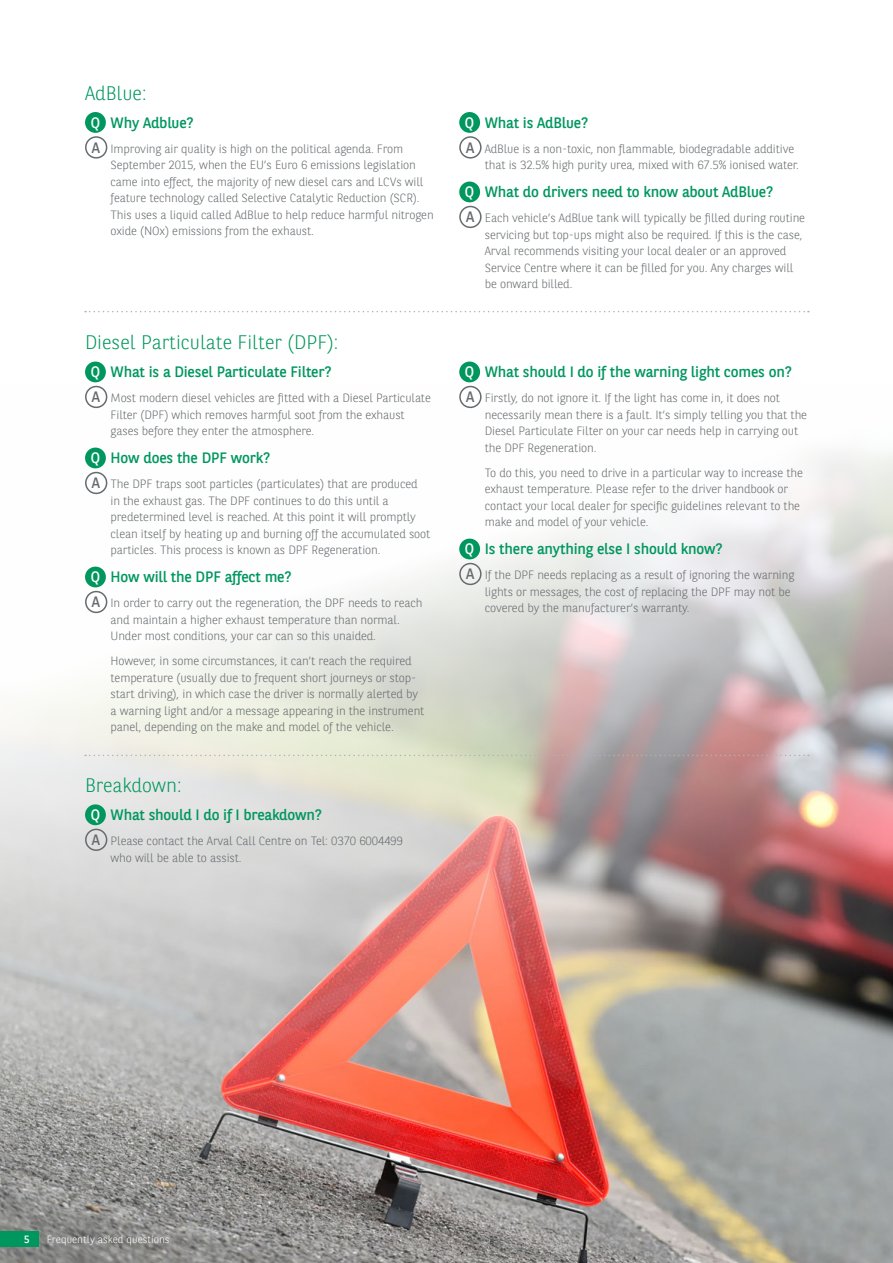
<style>
.page{position:relative;width:893px;height:1263px;background:#fff}
.page>*{position:absolute;margin:0;border:0;box-sizing:border-box;transform-origin:0 0}
.Intro_copy{font:300 19.5px "BNPP Sans";color:#00975f}
.Question{font:15px "BNPP Sans";letter-spacing:-.01em;color:#00975f}
.t1{font:15px "BNPP Sans";color:#fff}
.t2{font:15px "BNPP Sans";color:#666b6e}
.Answer{font:300 12px/16.5px "BNPP Sans";letter-spacing:-.01em;color:#666b6e}
.t3{font:300 10.5px "BNPP Sans";color:#fff}
.t4{font:10.5px "BNPP Sans";color:#fff}
</style>
<div class="page">
<img style="left:0;top:385px;width:893px;height:878px">
<div style="left:85px;top:112px;width:21px;height:21px;background:#00975f;border-radius:50%"></div>
<div style="left:85px;top:136px;width:22px;height:23px;border:2px solid #666b6e;border-radius:50%"></div>
<div style="left:459px;top:112px;width:21px;height:21px;background:#00975f;border-radius:50%"></div>
<div style="left:459px;top:136px;width:23px;height:23px;border:2px solid #666b6e;border-radius:50%"></div>
<div style="left:459px;top:182px;width:21px;height:20px;background:#00975f;border-radius:50%"></div>
<div style="left:459px;top:206px;width:23px;height:22px;border:2px solid #666b6e;border-radius:50%"></div>
<div style="left:85px;top:804px;width:21px;height:21px;background:#00975f;border-radius:50%"></div>
<div style="left:85px;top:829px;width:22px;height:22px;border:2px solid #666b6e;border-radius:50%"></div>
<div style="left:85px;top:362px;width:21px;height:20px;background:#00975f;border-radius:50%"></div>
<div style="left:85px;top:386px;width:22px;height:22px;border:2px solid #666b6e;border-radius:50%"></div>
<div style="left:85px;top:448px;width:21px;height:20px;background:#00975f;border-radius:50%"></div>
<div style="left:85px;top:472px;width:22px;height:22px;border:2px solid #666b6e;border-radius:50%"></div>
<div style="left:85px;top:567px;width:21px;height:20px;background:#00975f;border-radius:50%"></div>
<div style="left:85px;top:591px;width:22px;height:22px;border:2px solid #666b6e;border-radius:50%"></div>
<div style="left:459px;top:362px;width:21px;height:20px;background:#00975f;border-radius:50%"></div>
<div style="left:459px;top:386px;width:23px;height:22px;border:2px solid #666b6e;border-radius:50%"></div>
<div style="left:459px;top:539px;width:21px;height:20px;background:#00975f;border-radius:50%"></div>
<div style="left:459px;top:563px;width:23px;height:22px;border:2px solid #666b6e;border-radius:50%"></div>
<div style="left:0;top:1231px;width:38px;height:15px;background:#00975f"></div>
<svg style="left:85px;top:311px;width:724px;height:1px"></svg>
<svg style="left:85px;top:755px;width:724px;height:1px"></svg>
<p class="Intro_copy" style="left:85px;top:80px;width:63px">AdBlue:</p>
<p class="Question" style="left:111px;top:112px;width:85px">Why Adblue?</p>
<p class="Answer" style="left:111px;top:140px;width:325px">Improving air quality is high on the political agenda. From September 2015, when the EU’s Euro 6 emissions legislation came into effect, the majority of new diesel cars and LCVs will feature technology called Selective Catalytic Reduction (SCR).<br>This uses a liquid called AdBlue to help reduce harmful nitrogen oxide (NOx) emissions from the exhaust.</p>
<p class="t1" style="left:91px;top:112px;width:11px">Q</p>
<p class="t2" style="left:92px;top:137px;width:10px">A</p>
<p class="Intro_copy" style="left:85px;top:329px;width:255px">Diesel Particulate Filter (DPF):</p>
<p class="Question" style="left:111px;top:362px;width:223px">What is a Diesel Particulate Filter?</p>
<p class="Answer" style="left:111px;top:389px;width:322px">Most modern diesel vehicles are fitted with a Diesel Particulate<br>Filter (DPF) which removes harmful soot from the exhaust gases before they enter the atmosphere.</p>
<p class="Question" style="left:111px;top:448px;width:161px">How does the DPF work?</p>
<p class="Answer" style="left:111px;top:475px;width:321px">The DPF traps soot particles (particulates) that are produced<br>in the exhaust gas. The DPF continues to do this until a predetermined level is reached. At this point it will promptly clean itself by heating up and burning off the accumulated soot particles. This process is known as DPF Regeneration.</p>
<p class="Question" style="left:111px;top:567px;width:183px">How will the DPF affect me?</p>
<p class="Answer" style="left:111px;top:594px;width:313px">In order to carry out the regeneration, the DPF needs to reach and maintain a higher exhaust temperature than normal.<br>Under most conditions, your car can so this unaided.</p>
<p class="Answer" style="left:111px;top:652px;width:315px">However, in some circumstances, it can’t reach the required temperature (usually due to frequent short journeys or stop&shy;start driving), in which case the driver is normally alerted by a warning light and/or a message appearing in the instrument panel, depending on the make and model of the vehicle.</p>
<p class="t1" style="left:91px;top:362px;width:11px">Q</p>
<p class="t2" style="left:92px;top:387px;width:10px">A</p>
<p class="t1" style="left:91px;top:448px;width:11px">Q</p>
<p class="t2" style="left:92px;top:473px;width:10px">A</p>
<p class="t1" style="left:91px;top:567px;width:11px">Q</p>
<p class="t2" style="left:92px;top:592px;width:10px">A</p>
<p class="Intro_copy" style="left:85px;top:772px;width:98px">Breakdown:</p>
<p class="Question" style="left:111px;top:805px;width:213px">What should I do if I breakdown?</p>
<p class="Answer" style="left:111px;top:832px;width:294px">Please contact the Arval Call Centre on Tel: 0370 6004499 who will be able to assist.</p>
<p class="t1" style="left:91px;top:805px;width:11px">Q</p>
<p class="t2" style="left:92px;top:830px;width:10px">A</p>
<p class="t1" style="left:465px;top:112px;width:11px">Q</p>
<p class="t2" style="left:466px;top:137px;width:10px">A</p>
<p class="t1" style="left:465px;top:182px;width:11px">Q</p>
<p class="t2" style="left:466px;top:207px;width:10px">A</p>
<p class="Question" style="left:485px;top:112px;width:105px">What is AdBlue?</p>
<p class="Answer" style="left:485px;top:140px;width:316px">AdBlue is a non-toxic, non flammable, biodegradable additive that is 32.5% high purity urea, mixed with 67.5% ionised water.</p>
<p class="Question" style="left:485px;top:182px;width:290px">What do drivers need to know about AdBlue?</p>
<p class="Answer" style="left:485px;top:209px;width:322px">Each vehicle’s AdBlue tank will typically be filled during routine servicing but top-ups might also be required. If this is the case, Arval recommends visiting your local dealer or an approved Service Centre where it can be filled for you. Any charges will be onward billed.</p>
<p class="t1" style="left:465px;top:362px;width:11px">Q</p>
<p class="t2" style="left:466px;top:387px;width:10px">A</p>
<p class="t1" style="left:465px;top:539px;width:11px">Q</p>
<p class="t2" style="left:466px;top:564px;width:10px">A</p>
<p class="Question" style="left:485px;top:362px;width:309px">What should I do if the warning light comes on?</p>
<p class="Answer" style="left:485px;top:389px;width:324px">Firstly, do not ignore it. If the light has come in, it does not necessarily mean there is a fault. It’s simply telling you that the Diesel Particulate Filter on your car needs help in carrying out the DPF Regeneration.</p>
<p class="Answer" style="left:485px;top:464px;width:320px">To do this, you need to drive in a particular way to increase the exhaust temperature. Please refer to the driver handbook or contact your local dealer for specific guidelines relevant to the make and model of your vehicle.</p>
<p class="Question" style="left:485px;top:539px;width:239px">Is there anything else I should know?</p>
<p class="Answer" style="left:485px;top:566px;width:311px">If the DPF needs replacing as a result of ignoring the warning lights or messages, the cost of replacing the DPF may not be covered by the manufacturer’s warranty.</p>
<p class="t4" style="left:24px;top:1232px;width:7px">5</p>
<p class="t3" style="left:47px;top:1232px;width:124px">Frequently asked questions</p>
</div>
